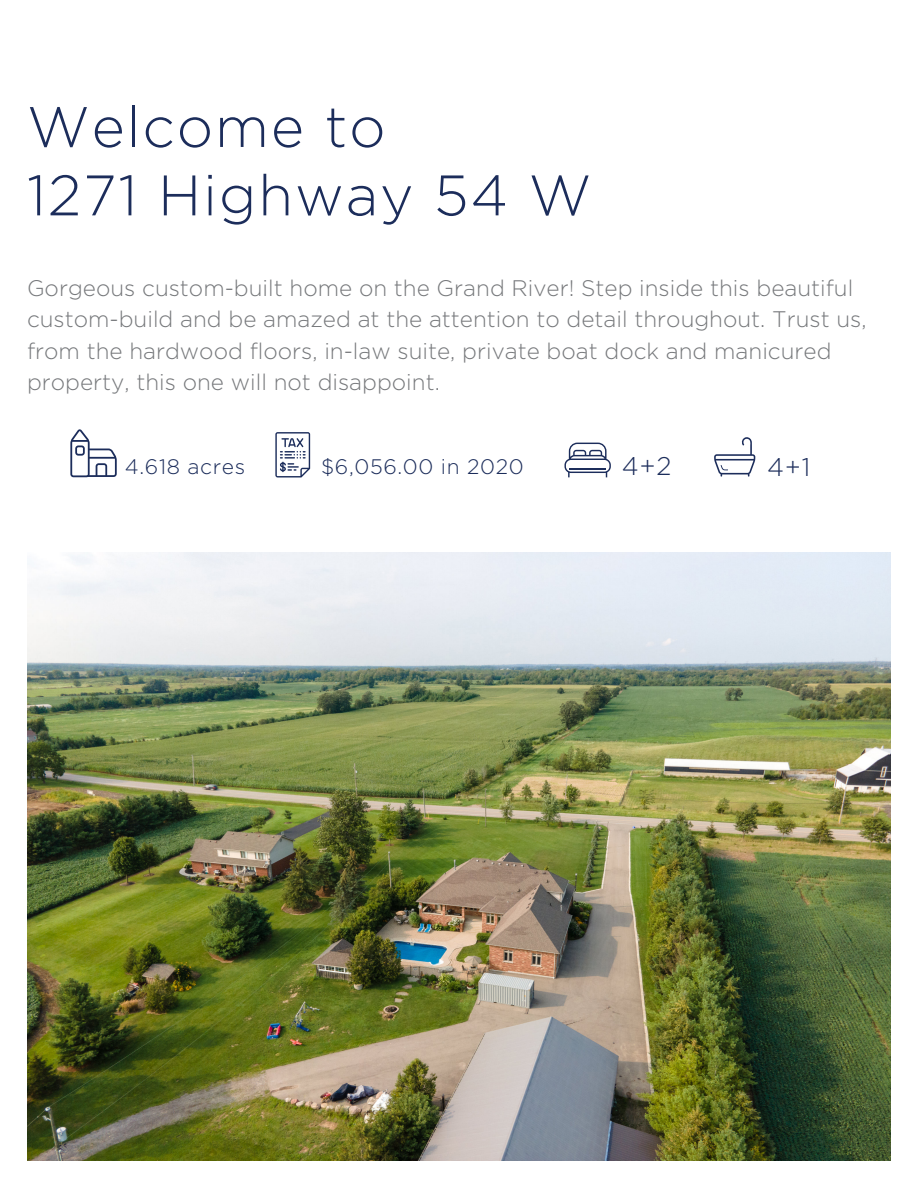
<style>
.page{position:relative;width:918px;height:1188px;background:#fff}
.page>*{position:absolute;margin:0;border:0;box-sizing:border-box;transform-origin:0 0}
.t1{font:300 57px "Gotham HTF";letter-spacing:.03em;color:#1c2d5b}
.t2{font:300 25.5px "Gotham HTF";color:#1c2d5b}
.t3{font:300 22.5px/31.5px "Gotham HTF";color:#76787b}
.t4{font:300 21px "Gotham HTF";letter-spacing:.03em;color:#1c2d5b}
</style>
<div class="page">
<img style="left:27px;top:553px;width:864px;height:608px">
<svg style="left:70px;top:429px;width:47px;height:48px"></svg>
<svg style="left:275px;top:432px;width:35px;height:45px"></svg>
<svg style="left:564px;top:443px;width:47px;height:34px"></svg>
<hr style="left:570px;top:468px;width:36px;height:1px;background:#1c2d5b">
<svg style="left:714px;top:437px;width:41px;height:40px"></svg>
<p class="t1" style="left:27px;top:96px;width:360px">Welcome to</p>
<p class="t1" style="left:27px;top:164px;width:566px">1271 Highway 54 W</p>
<p class="t3" style="left:27px;top:272px;width:841px">Gorgeous custom-built home on the Grand River! Step inside this beautiful custom-build and be amazed at the attention to detail throughout. Trust us, from the hardwood floors, in-law suite, private boat dock and manicured property, this one will not disappoint.</p>
<p class="t4" style="left:125px;top:455px;width:122px">4.618 acres</p>
<p class="t4" style="left:321px;top:455px;width:204px">$6,056.00 in 2020</p>
<p class="t2" style="left:622px;top:452px;width:51px">4+2</p>
<p class="t2" style="left:767px;top:453px;width:45px">4+1</p>
</div>
